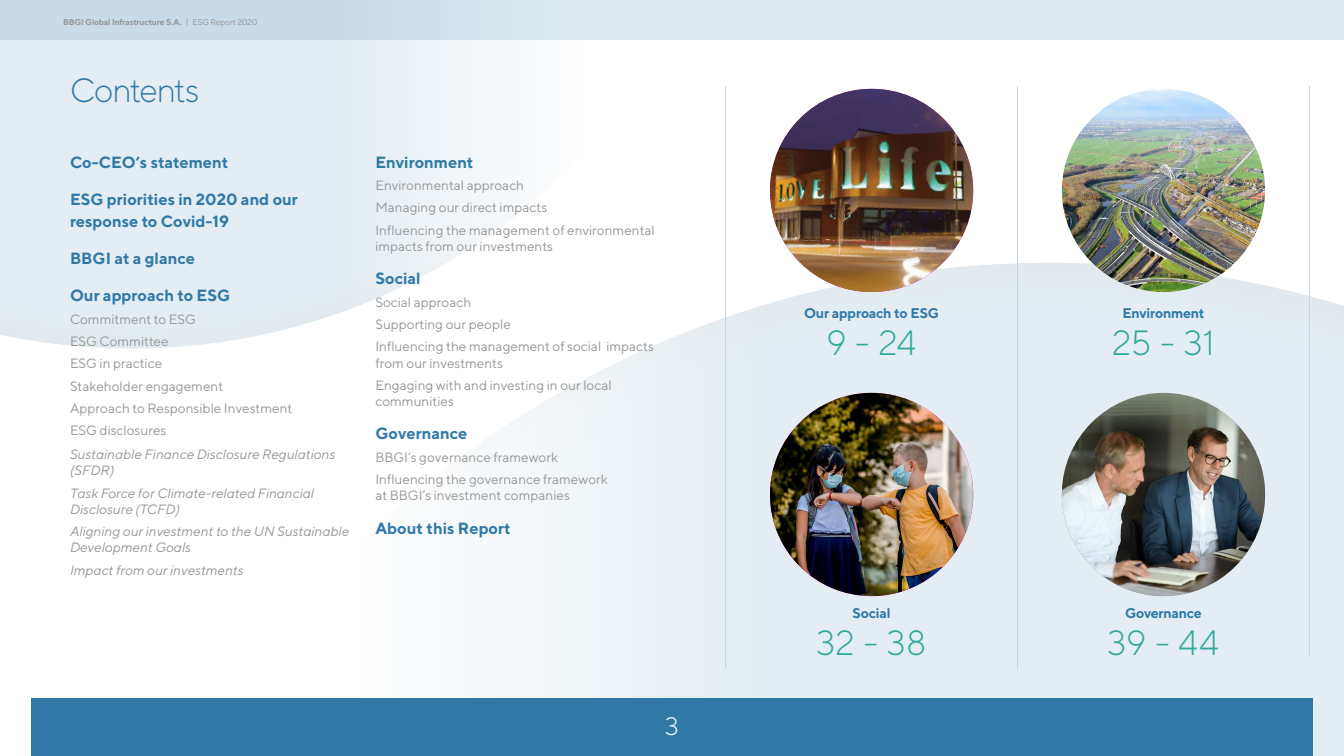
<style>
.page{position:relative;width:1344px;height:756px;background:#fff}
.page>*{position:absolute;margin:0;border:0;box-sizing:border-box;transform-origin:0 0}
.t1{font:300 35px "TT Norms";letter-spacing:.005em;color:#2ea99a}
.t2{font:300 33.63px "TT Norms";letter-spacing:-.04em;color:#3079a7}
.t3{font:300 25.2px "TT Norms";color:#fff}
.t4{font:700 16.2px/22.4px "TT Norms";color:#3079a7}
.t5{font:700 14px "TT Norms";letter-spacing:-.02em;color:#3079a7}
.t6{font:13.51px/22.4px "TT Norms";color:#969696}
.t7{font:italic 13.51px/16.2px "TT Norms";color:#969696}
.t8{font:700 8.4px "TT Norms";letter-spacing:-.02em;color:#969696}
.s1{font-weight:400}
</style>
<div class="page">
<div style="left:53px;top:262px;width:1291px;height:494px;background:#000;opacity:.8"></div>
<div style="left:0;top:0;width:755px;height:349px;background:#000;opacity:.8"></div>
<div style="left:31px;top:698px;width:1281px;height:58px;background:#3079a7"></div>
<div style="left:0;top:0;width:1344px;height:40px;background:linear-gradient(to right,#c8dbe7,#e7f0f4)"></div>
<img style="left:770px;top:89px;width:203px;height:203px;border-radius:102px">
<img style="left:770px;top:393px;width:203px;height:203px;border-radius:102px">
<img style="left:1062px;top:89px;width:203px;height:203px;border-radius:102px">
<img style="left:1062px;top:393px;width:203px;height:203px">
<hr style="left:725px;top:86px;width:1px;height:583px;background:#c1d7e4">
<hr style="left:1017px;top:86px;width:1px;height:583px;background:#c1d7e4">
<hr style="left:1309px;top:86px;width:1px;height:571px;background:#c1d7e4">
<p class="t8" style="left:63px;top:16px;width:196px">BBGI Global Infrastructure S.A. <span class="s1">| ESG Report 2020</span></p>
<h2 class="t2" style="left:70px;top:70px;width:131px">Contents</h2>
<p class="t4" style="left:70px;top:150px;width:160px">Co-CEO’s statement</p>
<p class="t4" style="left:70px;top:187px;width:229px">ESG priorities in 2020 and our response to Covid-19</p>
<p class="t4" style="left:70px;top:247px;width:127px">BBGI at a glance</p>
<p class="t4" style="left:70px;top:284px;width:162px">Our approach to ESG</p>
<p class="t6" style="left:70px;top:307px;width:224px">Commitment to ESG<br>ESG Committee<br>ESG in practice<br>Stakeholder engagement<br>Approach to Responsible Investment<br>ESG disclosures</p>
<p class="t7" style="left:70px;top:446px;width:267px">Sustainable Finance Disclosure Regulations (SFDR)</p>
<p class="t7" style="left:70px;top:484px;width:246px">Task Force for Climate-related Financial<br>Disclosure (TCFD)</p>
<p class="t7" style="left:70px;top:523px;width:281px">Aligning our investment to the UN Sustainable<br>Development Goals</p>
<p class="t7" style="left:70px;top:562px;width:175px">Impact from our investments</p>
<p class="t4" style="left:375px;top:150px;width:100px">Environment</p>
<p class="t6" style="left:375px;top:174px;width:281px">Environmental approach<br>Managing our direct impacts<br>Influencing the management of environmental</p>
<p class="t6" style="left:375px;top:235px;width:179px">impacts from our investments</p>
<p class="t4" style="left:375px;top:267px;width:47px">Social</p>
<p class="t6" style="left:375px;top:290px;width:280px">Social approach<br>Supporting our people<br>Influencing the management of social impacts</p>
<p class="t6" style="left:375px;top:351px;width:238px">from our investments<br>Engaging with and investing in our local</p>
<p class="t6" style="left:375px;top:390px;width:80px">communities</p>
<p class="t4" style="left:375px;top:422px;width:94px">Governance</p>
<p class="t6" style="left:375px;top:446px;width:234px">BBGI’s governance framework<br>Influencing the governance framework</p>
<p class="t6" style="left:375px;top:484px;width:196px">at BBGI’s investment companies</p>
<p class="t4" style="left:375px;top:516px;width:137px">About this Report</p>
<h3 class="t3" style="left:665px;top:711px;width:15px">3</h3>
<p class="t5" style="left:804px;top:304px;width:137px">Our approach to ESG</p>
<h1 class="t1" style="left:826px;top:321px;width:92px">9 - 24</h1>
<p class="t5" style="left:853px;top:604px;width:39px">Social</p>
<h1 class="t1" style="left:817px;top:621px;width:112px">32 - 38</h1>
<p class="t5" style="left:1122px;top:304px;width:84px">Environment</p>
<h1 class="t1" style="left:1112px;top:321px;width:104px">25 - 31</h1>
<p class="t5" style="left:1125px;top:604px;width:78px">Governance</p>
<h1 class="t1" style="left:1108px;top:621px;width:113px">39 - 44</h1>
</div>
